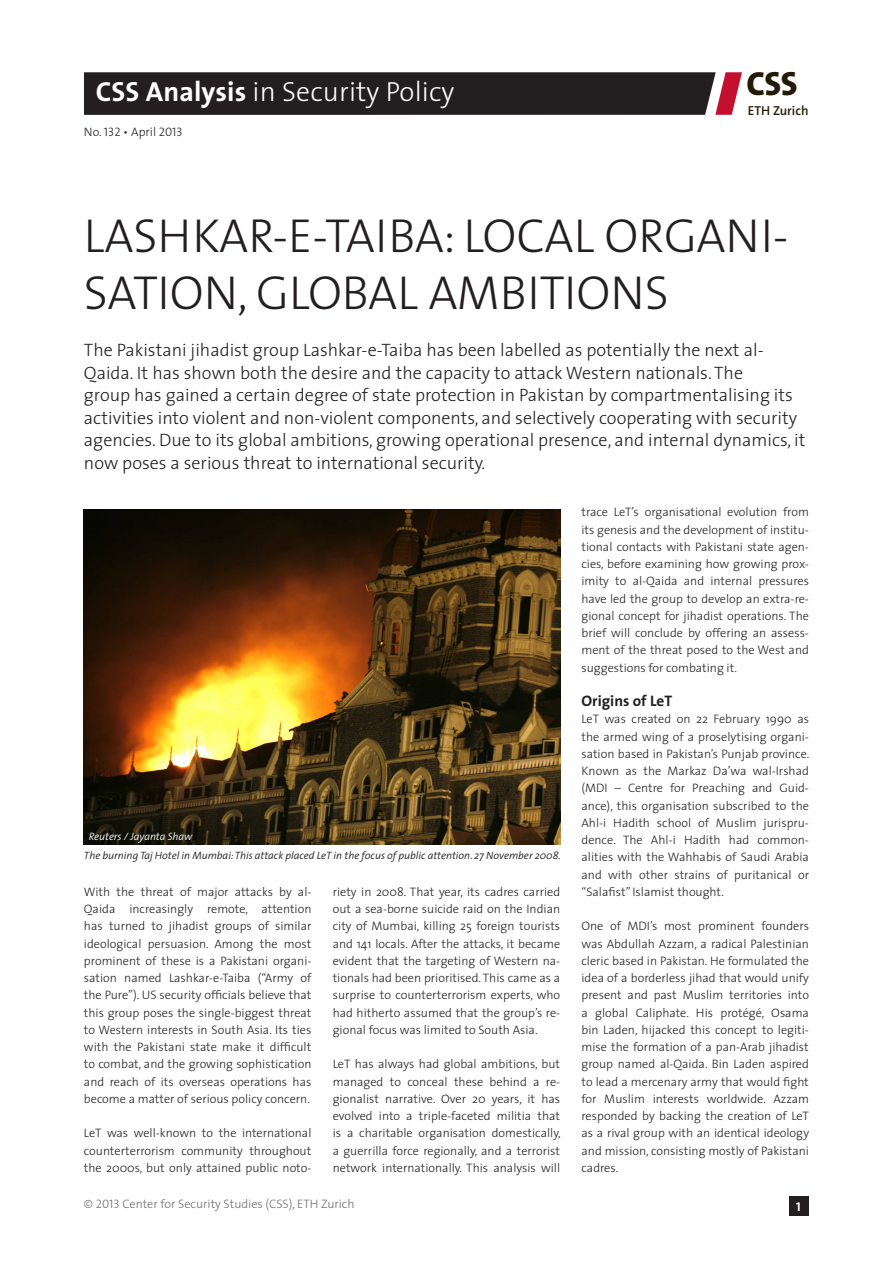
<style>
.page{position:relative;width:893px;height:1263px;background:#fff}
.page>*{position:absolute;margin:0;border:0;box-sizing:border-box;transform-origin:0 0}
._1_Haupttitel{font:300 48px/57px "The Sans";color:#231f20}
.t1{font:800 33.75px "The Sans";color:#251a05}
.t2{font:300 27.75px "The Sans";letter-spacing:.005em;color:#fff}
._2_lead{font:300 18px/22.5px "The Sans";color:#231f20}
._5_Untertitel{font:700 15.3px "The Sans";color:#231f20}
.t3{font:600 13.05px "The Sans";color:#251a05}
.t4{font:12.75px "The Sans Bold Caps";color:#fff}
._4_Text{font:300 12.3px/17.2px "The Sans";color:#231f20;text-align:justify}
.t5{font:300 12.3px "The Sans";color:#6c6d70}
._3_Bildlegende{font:italic 300 10.65px "The Sans";color:#231f20}
._3_Bildlegende-2{font:italic 300 10.65px "The Sans";letter-spacing:-.005em;color:#fff}
.s1{font-weight:700}
.s2{font-family:"The Sans Light Caps";font-weight:400}
</style>
<div class="page">
<svg style="left:84px;top:72px;width:658px;height:43px;background:#2d2527"></svg>
<div style="left:789px;top:1196px;width:20px;height:20px;background:#231f20"></div>
<img style="left:84px;top:509px;width:476px;height:335px">
<p class="t2" style="left:96px;top:69px;width:360px"><span class="s1">CSS Analysis</span> in Security Policy</p>
<p class="_4_Text" style="left:84px;top:123px;width:100px">No. <span class="s2">132</span> • April <span class="s2">2013</span></p>
<h2 class="t1" style="left:747px;top:55px;width:53px">CSS</h2>
<p class="t3" style="left:748px;top:99px;width:62px">ETH Zurich</p>
<p class="_1_Haupttitel" style="left:84px;top:206px;width:706px">LASHKAR-E-TAIBA: LOCAL ORGANI-<br>SATION, GLOBAL AMBITIONS</p>
<p class="_2_lead" style="left:84px;top:338px;width:723px">The Pakistani jihadist group Lashkar-e-Taiba has been labelled as potentially the next al-Qaida. It has shown both the desire and the capacity to attack Western nationals. The<br>group has gained a certain degree of state protection in Pakistan by compartmentalising its activities into violent and non-violent components, and selectively cooperating with security agencies. Due to its global ambitions, growing operational presence, and internal dynamics, it now poses a serious threat to international security.</p>
<p class="_3_Bildlegende-2" style="left:89px;top:827px;width:105px">Reuters / Jayanta Shaw</p>
<p class="_3_Bildlegende" style="left:84px;top:847px;width:478px">The burning Taj Hotel in Mumbai: This attack placed LeT in the focus of public attention. 27 November 2008.</p>
<p class="_4_Text" style="left:84px;top:883px;width:229px">With the threat of major attacks by al-Qaida increasingly remote, attention has turned to jihadist groups of similar ideological persuasion. Among the most prominent of these is a Pakistani organi&shy;sation named Lashkar-e-Taiba (“Army of the Pure”). US security officials believe that this group poses the single-biggest threat to Western interests in South Asia. Its ties with the Pakistani state make it difficult to combat, and the growing sophistication and reach of its overseas operations has become a matter of serious policy concern.</p>
<p class="_4_Text" style="left:84px;top:1124px;width:229px">LeT was well-known to the international counterterrorism community throughout the 2000s, but only attained public noto-</p>
<p class="_4_Text" style="left:333px;top:883px;width:229px">riety in 2008. That year, its cadres carried out a sea-borne suicide raid on the Indian city of Mumbai, killing 25 foreign tourists and 141 locals. After the attacks, it became evident that the targeting of Western na&shy;tionals had been prioritised. This came as a surprise to counterterrorism experts, who had hitherto assumed that the group’s re&shy;gional focus was limited to South Asia.</p>
<p class="_4_Text" style="left:333px;top:1055px;width:230px">LeT has always had global ambitions, but managed to conceal these behind a re&shy;gionalist narrative. Over 20 years, it has evolved into a triple-faceted militia that is a charitable organisation domestically, a guerrilla force regionally, and a terrorist network internationally. This analysis will</p>
<p class="_4_Text" style="left:581px;top:503px;width:229px">trace LeT’s organisational evolution from its genesis and the development of institu&shy;tional contacts with Pakistani state agen&shy;cies, before examining how growing prox&shy;imity to al-Qaida and internal pressures have led the group to develop an extra-re&shy;gional concept for jihadist operations. The brief will conclude by offering an assess&shy;ment of the threat posed to the West and suggestions for combating it.</p>
<p class="_5_Untertitel" style="left:581px;top:688px;width:92px">Origins of LeT</p>
<p class="_4_Text" style="left:581px;top:710px;width:229px">LeT was created on 22 February 1990 as the armed wing of a proselytising organi&shy;sation based in Pakistan’s Punjab province.<br>Known as the Markaz Da’wa wal-Irshad (MDI – Centre for Preaching and Guid&shy;ance), this organisation subscribed to the Ahl-i Hadith school of Muslim jurispru&shy;dence. The Ahl-i Hadith had common&shy;alities with the Wahhabis of Saudi Arabia and with other strains of puritanical or “Salafist” Islamist thought.</p>
<p class="_4_Text" style="left:581px;top:917px;width:229px">One of MDI’s most prominent founders was Abdullah Azzam, a radical Palestinian cleric based in Pakistan. He formulated the idea of a borderless jihad that would unify present and past Muslim territories into a global Caliphate. His protégé, Osama bin Laden, hijacked this concept to legiti&shy;mise the formation of a pan-Arab jihadist group named al-Qaida. Bin Laden aspired to lead a mercenary army that would fight for Muslim interests worldwide. Azzam responded by backing the creation of LeT as a rival group with an identical ideology and mission, consisting mostly of Pakistani cadres.</p>
<p class="t5" style="left:84px;top:1194px;width:272px">© <span class="s2">2013</span> Center for Security Studies (CSS), ETH Zurich</p>
<p class="t4" style="left:796px;top:1195px;width:6px">1</p>
</div>
